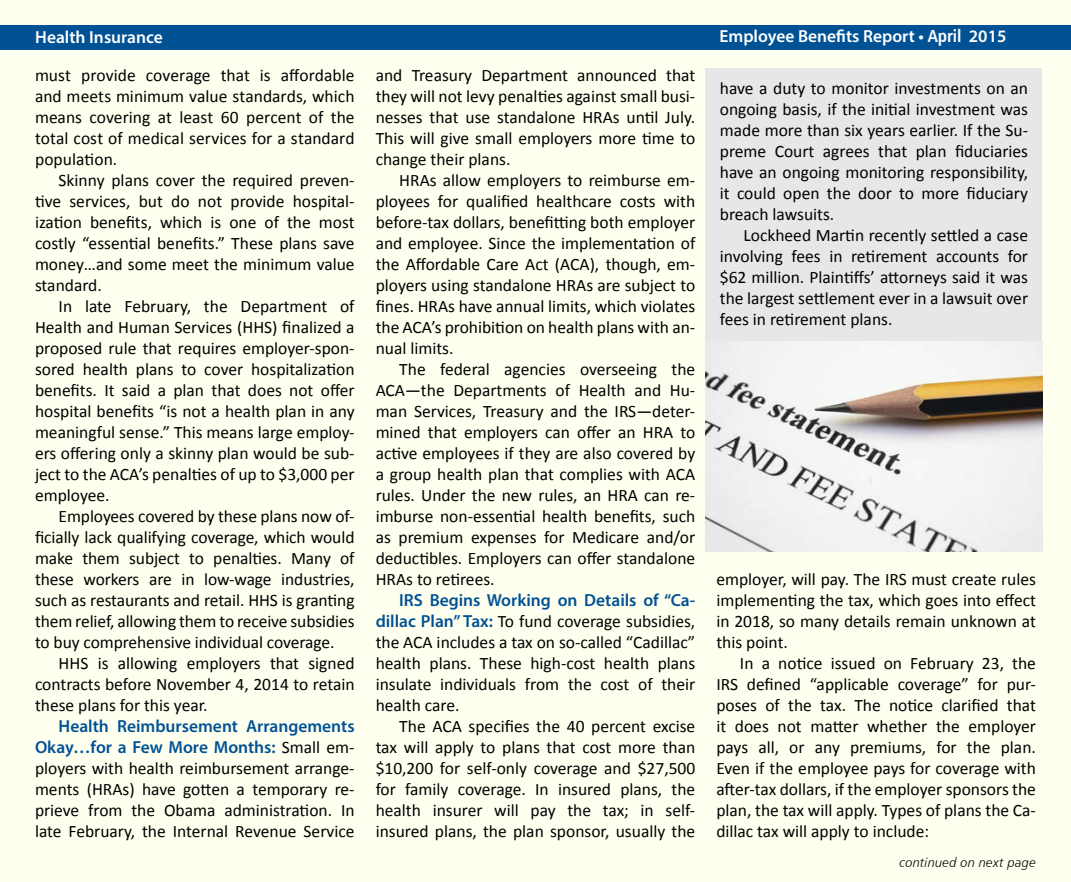
<style>
.page{position:relative;width:1071px;height:882px;background:#fff}
.page>*{position:absolute;margin:0;border:0;box-sizing:border-box;transform-origin:0 0}
.t1{font:17.5px/21px "Calibri";color:#000;text-align:justify}
.t2{font:600 17.5px/21px "Myriad Pro";color:#005295;text-align:right}
.t3{font:600 17.5px "Myriad Pro";color:#fff}
.t4{font:13.12px "Humanist 777 BT Light Italic B";letter-spacing:.015em;color:#000}
.s1{font-family:"Humanist 777 BT Bold Condensed B";font-weight:400}
.s2{font-family:"Calibri";font-weight:400;color:#000}
.s3{font-family:"Myriad Pro";font-weight:600;color:#005295}
</style>
<div class="page">
<div style="left:1px;top:1px;width:1070px;height:881px;background:#fffff0"></div>
<div style="left:0;top:25px;width:1071px;height:24px;background:#005295"></div>
<div style="left:706px;top:68px;width:336px;height:483px;background:#e6e7e8"></div>
<img style="left:706px;top:342px;width:336px;height:209px">
<p class="t3" style="left:35px;top:26px;width:129px">Health Insurance</p>
<p class="t3" style="left:720px;top:25px;width:288px">Employee Benefits Report • <span class="s1">April</span> 2015</p>
<p class="t1" style="left:35px;top:65px;width:321px">must provide coverage that is affordable and meets minimum value standards, which means covering at least 60 percent of the total cost of medical services for a standard population.</p>
<p class="t1" style="left:35px;top:170px;width:321px;text-indent:24px">Skinny plans cover the required preven&shy;tive services, but do not provide hospital&shy;ization benefits, which is one of the most costly “essential benefits.” These plans save money…and some meet the minimum value standard.</p>
<p class="t1" style="left:35px;top:296px;width:321px;text-indent:24px">In late February, the Department of Health and Human Services (HHS) finalized a proposed rule that requires employer-spon&shy;sored health plans to cover hospitalization benefits. It said a plan that does not offer hospital benefits “is not a health plan in any meaningful sense.” This means large employ&shy;ers offering only a skinny plan would be sub&shy;ject to the ACA’s penalties of up to $3,000 per employee.</p>
<p class="t1" style="left:35px;top:506px;width:321px;text-indent:24px">Employees covered by these plans now of&shy;ficially lack qualifying coverage, which would make them subject to penalties. Many of these workers are in low-wage industries, such as restaurants and retail. HHS is granting them relief, allowing them to receive subsidies to buy comprehensive individual coverage.</p>
<p class="t1" style="left:35px;top:653px;width:321px;text-indent:24px">HHS is allowing employers that signed contracts before November 4, 2014 to retain these plans for this year.</p>
<p class="t2" style="left:35px;top:716px;width:321px">Health Reimbursement Arrangements<br>Okay…for a Few More Months: <span class="s2">Small em-</span></p>
<p class="t1" style="left:35px;top:758px;width:321px">ployers with health reimbursement arrange&shy;ments (HRAs) have gotten a temporary re&shy;prieve from the Obama administration. In late February, the Internal Revenue Service</p>
<p class="t1" style="left:376px;top:65px;width:321px">and Treasury Department announced that they will not levy penalties against small busi&shy;nesses that use standalone HRAs until July.<br>This will give small employers more time to change their plans.</p>
<p class="t1" style="left:376px;top:170px;width:321px;text-indent:24px">HRAs allow employers to reimburse em&shy;ployees for qualified healthcare costs with before-tax dollars, benefitting both employer and employee. Since the implementation of the Affordable Care Act (ACA), though, em&shy;ployers using standalone HRAs are subject to fines. HRAs have annual limits, which violates the ACA’s prohibition on health plans with an&shy;nual limits.</p>
<p class="t1" style="left:376px;top:359px;width:321px;text-indent:24px">The federal agencies overseeing the ACA—the Departments of Health and Hu&shy;man Services, Treasury and the IRS—deter&shy;mined that employers can offer an HRA to active employees if they are also covered by a group health plan that complies with ACA rules. Under the new rules, an HRA can re&shy;imburse non-essential health benefits, such as premium expenses for Medicare and/or deductibles. Employers can offer standalone HRAs to retirees.</p>
<p class="t2" style="left:399px;top:590px;width:298px">IRS Begins Working on Details of “Ca-</p>
<p class="t1" style="left:376px;top:611px;width:321px"><span class="s3">dillac Plan” Tax:</span> To fund coverage subsidies, the ACA includes a tax on so-called “Cadillac” health plans. These high-cost health plans insulate individuals from the cost of their health care.</p>
<p class="t1" style="left:376px;top:716px;width:321px;text-indent:24px">The ACA specifies the 40 percent excise tax will apply to plans that cost more than $10,200 for self-only coverage and $27,500 for family coverage. In insured plans, the health insurer will pay the tax; in self&shy;insured plans, the plan sponsor, usually the</p>
<p class="t1" style="left:720px;top:78px;width:310px">have a duty to monitor investments on an ongoing basis, if the initial investment was made more than six years earlier. If the Su&shy;preme Court agrees that plan fiduciaries have an ongoing monitoring responsibility, it could open the door to more fiduciary breach lawsuits.</p>
<p class="t1" style="left:720px;top:225px;width:310px;text-indent:24px">Lockheed Martin recently settled a case involving fees in retirement accounts for $62 million. Plaintiffs’ attorneys said it was the largest settlement ever in a lawsuit over fees in retirement plans.</p>
<p class="t1" style="left:716px;top:569px;width:321px">employer, will pay. The IRS must create rules implementing the tax, which goes into effect in 2018, so many details remain unknown at this point.</p>
<p class="t1" style="left:716px;top:653px;width:321px;text-indent:24px">In a notice issued on February 23, the IRS defined “applicable coverage” for pur&shy;poses of the tax. The notice clarified that it does not matter whether the employer pays all, or any premiums, for the plan.<br>Even if the employee pays for coverage with after-tax dollars, if the employer sponsors the plan, the tax will apply. Types of plans the Ca&shy;dillac tax will apply to include:</p>
<p class="t4" style="left:900px;top:855px;width:138px">continued on next page</p>
</div>
